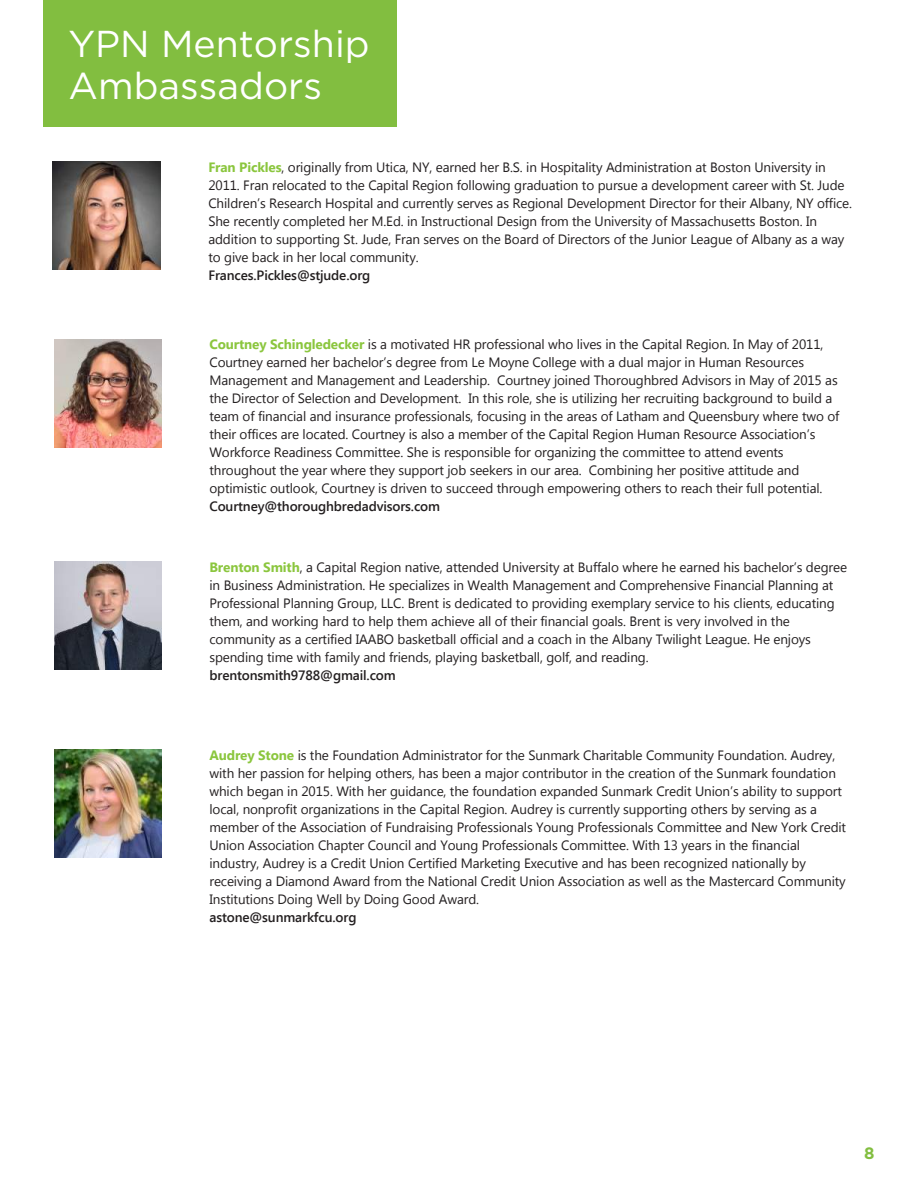
<style>
.page{position:relative;width:918px;height:1188px;background:#fff}
.page>*{position:absolute;margin:0;border:0;box-sizing:border-box;transform-origin:0 0}
.t1{font:37.5px/42px "Gotham";color:#fff}
.t2{font:700 16.5px "Gotham";color:#82be40}
.t3{font:13.5px/18px "Segoe UI";letter-spacing:-.01em;color:#231f20}
.t4{font:600 13.5px "Segoe UI";letter-spacing:-.01em;color:#231f20}
.s1{font-weight:700;color:#8bc63e}
</style>
<div class="page">
<div style="left:43px;top:0;width:354px;height:127px;background:#82be40"></div>
<img style="left:54px;top:750px;width:108px;height:108px">
<img style="left:54px;top:562px;width:108px;height:108px">
<img style="left:54px;top:339px;width:108px;height:108px">
<img style="left:52px;top:162px;width:108px;height:108px">
<h1 class="t1" style="left:69px;top:22px;width:303px">YPN Mentorship<br>Ambassadors</h1>
<p class="t3" style="left:208px;top:157px;width:645px"><span class="s1">Fran Pickles</span>, originally from Utica, NY, earned her B.S. in Hospitality Administration at Boston University in 2011. Fran relocated to the Capital Region following graduation to pursue a development career with St. Jude Children’s Research Hospital and currently serves as Regional Development Director for their Albany, NY office.<br>She recently completed her M.Ed. in Instructional Design from the University of Massachusetts Boston. In addition to supporting St. Jude, Fran serves on the Board of Directors of the Junior League of Albany as a way to give back in her local community.</p>
<p class="t4" style="left:208px;top:266px;width:163px">Frances.Pickles@stjude.org</p>
<p class="t3" style="left:209px;top:335px;width:631px"><span class="s1">Courtney Schingledecker</span> is a motivated HR professional who lives in the Capital Region. In May of 2011, Courtney earned her bachelor’s degree from Le Moyne College with a dual major in Human Resources Management and Management and Leadership. Courtney joined Thoroughbred Advisors in May of 2015 as the Director of Selection and Development. In this role, she is utilizing her recruiting background to build a team of financial and insurance professionals, focusing in the areas of Latham and Queensbury where two of their offices are located. Courtney is also a member of the Capital Region Human Resource Association’s Workforce Readiness Committee. She is responsible for organizing the committee to attend events throughout the year where they support job seekers in our area. Combining her positive attitude and optimistic outlook, Courtney is driven to succeed through empowering others to reach their full potential.</p>
<p class="t4" style="left:209px;top:497px;width:232px">Courtney@thoroughbredadvisors.com</p>
<p class="t3" style="left:209px;top:557px;width:639px"><span class="s1">Brenton Smith</span>, a Capital Region native, attended University at Buffalo where he earned his bachelor’s degree in Business Administration. He specializes in Wealth Management and Comprehensive Financial Planning at Professional Planning Group, LLC. Brent is dedicated to providing exemplary service to his clients, educating them, and working hard to help them achieve all of their financial goals. Brent is very involved in the community as a certified IAABO basketball official and a coach in the Albany Twilight League. He enjoys spending time with family and friends, playing basketball, golf, and reading.</p>
<p class="t4" style="left:209px;top:666px;width:188px">brentonsmith9788@gmail.com</p>
<p class="t3" style="left:209px;top:745px;width:638px"><span class="s1">Audrey Stone</span> is the Foundation Administrator for the Sunmark Charitable Community Foundation. Audrey, with her passion for helping others, has been a major contributor in the creation of the Sunmark foundation which began in 2015. With her guidance, the foundation expanded Sunmark Credit Union’s ability to support local, nonprofit organizations in the Capital Region. Audrey is currently supporting others by serving as a member of the Association of Fundraising Professionals Young Professionals Committee and New York Credit Union Association Chapter Council and Young Professionals Committee. With 13 years in the financial industry, Audrey is a Credit Union Certified Marketing Executive and has been recognized nationally by receiving a Diamond Award from the National Credit Union Association as well as the Mastercard Community Institutions Doing Well by Doing Good Award.</p>
<p class="t4" style="left:209px;top:908px;width:149px">astone@sunmarkfcu.org</p>
<p class="t2" style="left:864px;top:1142px;width:12px">8</p>
</div>
